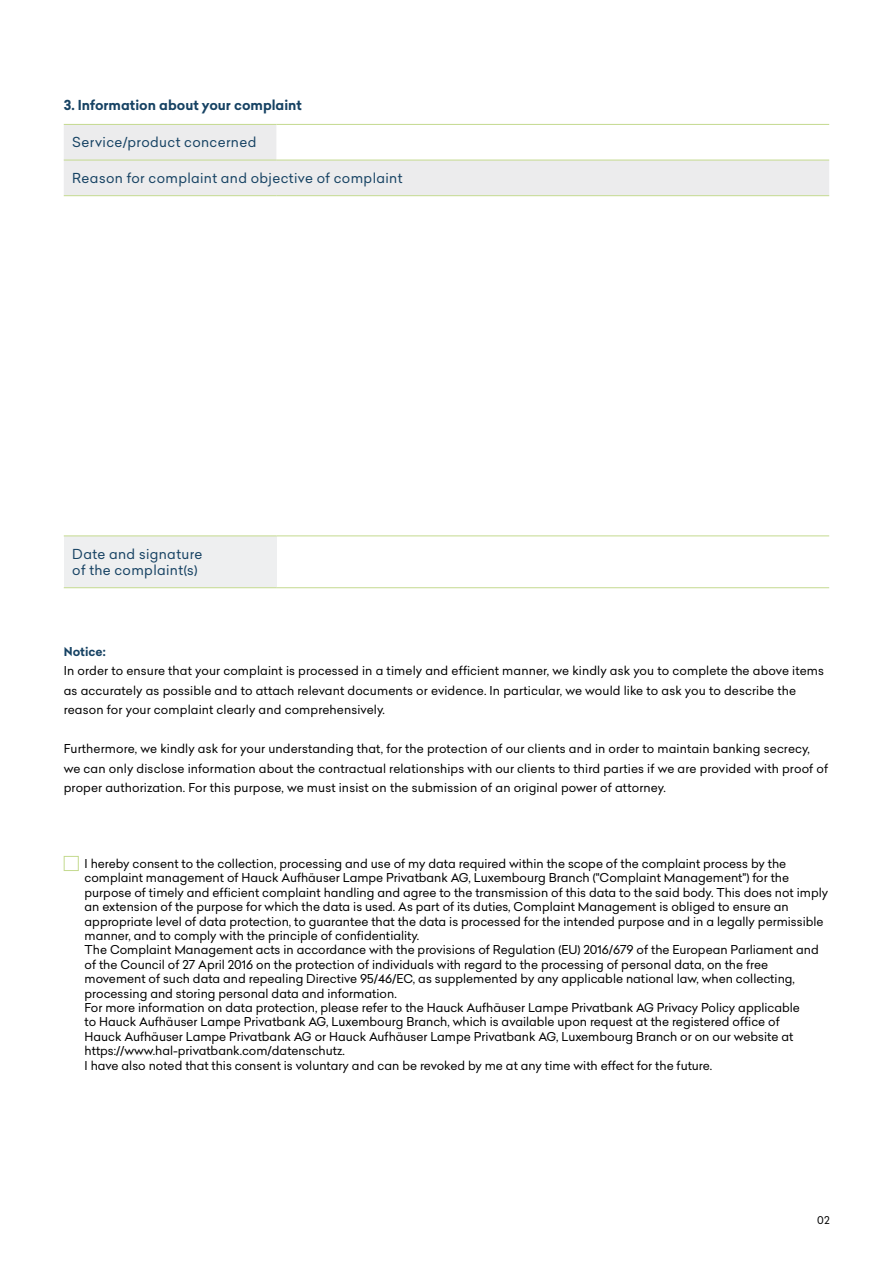
<style>
.page{position:relative;width:893px;height:1263px;background:#fff}
.page>*{position:absolute;margin:0;border:0;box-sizing:border-box;transform-origin:0 0}
.t1{font:13.5px/16.2px "Celias";letter-spacing:.025em;color:#164263}
.t2{font:700 13.5px "Celias";color:#164263}
.t3{font:12px/14.4px "Celias";color:#000}
.t4{font:700 12px "Celias";color:#164263}
.t5{font:10.5px "Celias";color:#000}
</style>
<div class="page">
<svg style="left:64px;top:125px;width:765px;height:70px;fill:#ececed"></svg>
<div style="left:64px;top:536px;width:212px;height:52px;background:#eeeff0"></div>
<hr style="left:64px;top:124px;width:212px;height:1px;background:#c4da8f">
<hr style="left:276px;top:124px;width:553px;height:1px;background:#c4da8f">
<hr style="left:64px;top:160px;width:212px;height:1px;background:#c4da8f">
<hr style="left:276px;top:160px;width:553px;height:1px;background:#c4da8f">
<hr style="left:64px;top:195px;width:212px;height:1px;background:#c4da8f">
<hr style="left:276px;top:195px;width:553px;height:1px;background:#c4da8f">
<hr style="left:64px;top:535px;width:212px;height:1px;background:#c4da8f">
<hr style="left:64px;top:587px;width:212px;height:1px;background:#c4da8f">
<hr style="left:276px;top:535px;width:553px;height:1px;background:#c4da8f">
<hr style="left:276px;top:587px;width:553px;height:1px;background:#c4da8f">
<div style="left:64px;top:856px;width:15px;height:15px;border:1px solid #c4da8f"></div>
<p class="t2" style="left:64px;top:95px;width:240px">3. Information about your complaint</p>
<p class="t1" style="left:72px;top:134px;width:186px">Service/product concerned</p>
<p class="t1" style="left:72px;top:170px;width:332px">Reason for complaint and objective of complaint</p>
<p class="t1" style="left:72px;top:546px;width:132px">Date and signature of the complaint(s)</p>
<p class="t4" style="left:64px;top:643px;width:43px">Notice:</p>
<p class="t3" style="left:64px;top:661px;width:762px;line-height:19.5px">In order to ensure that your complaint is processed in a timely and efficient manner, we kindly ask you to complete the above items as accurately as possible and to attach relevant documents or evidence. In particular, we would like to ask you to describe the reason for your complaint clearly and comprehensively.</p>
<p class="t3" style="left:64px;top:739px;width:766px;line-height:19.5px">Furthermore, we kindly ask for your understanding that, for the protection of our clients and in order to maintain banking secrecy, we can only disclose information about the contractual relationships with our clients to third parties if we are provided with proof of proper authorization. For this purpose, we must insist on the submission of an original power of attorney.</p>
<p class="t3" style="left:85px;top:856px;width:745px">I hereby consent to the collection, processing and use of my data required within the scope of the complaint process by the complaint management of Hauck Aufhäuser Lampe Privatbank AG, Luxembourg Branch ("Complaint Management") for the purpose of timely and efficient complaint handling and agree to the transmission of this data to the said body. This does not imply an extension of the purpose for which the data is used. As part of its duties, Complaint Management is obliged to ensure an appropriate level of data protection, to guarantee that the data is processed for the intended purpose and in a legally permissible manner, and to comply with the principle of confidentiality.<br>The Complaint Management acts in accordance with the provisions of Regulation (EU) 2016/679 of the European Parliament and of the Council of 27 April 2016 on the protection of individuals with regard to the processing of personal data, on the free movement of such data and repealing Directive 95/46/EC, as supplemented by any applicable national law, when collecting, processing and storing personal data and information.<br>For more information on data protection, please refer to the Hauck Aufhäuser Lampe Privatbank AG Privacy Policy applicable<br>to Hauck Aufhäuser Lampe Privatbank AG, Luxembourg Branch, which is available upon request at the registered office of<br>Hauck Aufhäuser Lampe Privatbank AG or Hauck Aufhäuser Lampe Privatbank AG, Luxembourg Branch or on our website at https://www.hal-privatbank.com/datenschutz.<br>I have also noted that this consent is voluntary and can be revoked by me at any time with effect for the future.</p>
<p class="t5" style="left:817px;top:1213px;width:14px">02</p>
</div>
